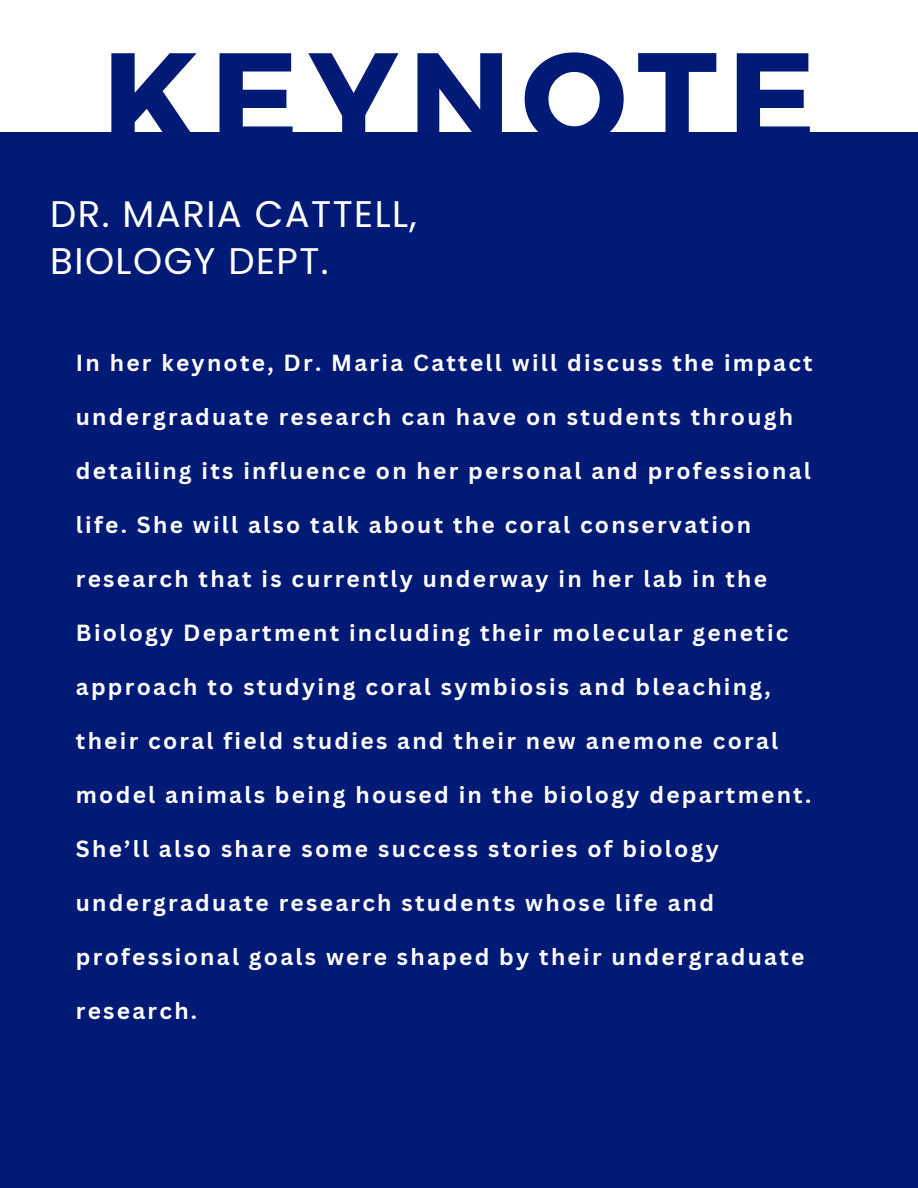
<style>
.page{position:relative;width:918px;height:1188px;background:#fff}
.page>*{position:absolute;margin:0;border:0;box-sizing:border-box;transform-origin:0 0}
.t1{font:700 130.8px "Montserrat";letter-spacing:.08em;color:#001a76}
.t2{font:37.05px/46.8px "Poppins";letter-spacing:.04em;color:#fff}
.t3{font:700 22.65px "Canva Sans";letter-spacing:.1em;color:#fff}
</style>
<div class="page">
<div style="left:0;top:132px;width:918px;height:1056px;background:#001a76"></div>
<p class="t1" style="left:102px;top:13px;width:715px">KEYNOTE</p>
<h1 class="t2" style="left:50px;top:191px;width:368px">DR. MARIA CATTELL,<br>BIOLOGY DEPT.</h1>
<h2 class="t3" style="left:76px;top:347px;width:738px">In her keynote, Dr. Maria Cattell will discuss the impact</h2>
<h2 class="t3" style="left:76px;top:401px;width:719px">undergraduate research can have on students through</h2>
<h2 class="t3" style="left:76px;top:455px;width:737px">detailing its influence on her personal and professional</h2>
<h2 class="t3" style="left:76px;top:509px;width:677px">life. She will also talk about the coral conservation</h2>
<h2 class="t3" style="left:76px;top:563px;width:693px">research that is currently underway in her lab in the</h2>
<h2 class="t3" style="left:76px;top:617px;width:714px">Biology Department including their molecular genetic</h2>
<h2 class="t3" style="left:76px;top:671px;width:696px">approach to studying coral symbiosis and bleaching,</h2>
<h2 class="t3" style="left:76px;top:725px;width:704px">their coral field studies and their new anemone coral</h2>
<h2 class="t3" style="left:76px;top:779px;width:737px">model animals being housed in the biology department.</h2>
<h2 class="t3" style="left:76px;top:833px;width:644px">She’ll also share some success stories of biology</h2>
<h2 class="t3" style="left:76px;top:887px;width:640px">undergraduate research students whose life and</h2>
<h2 class="t3" style="left:76px;top:941px;width:730px">professional goals were shaped by their undergraduate</h2>
<h2 class="t3" style="left:76px;top:995px;width:123px">research.</h2>
</div>
